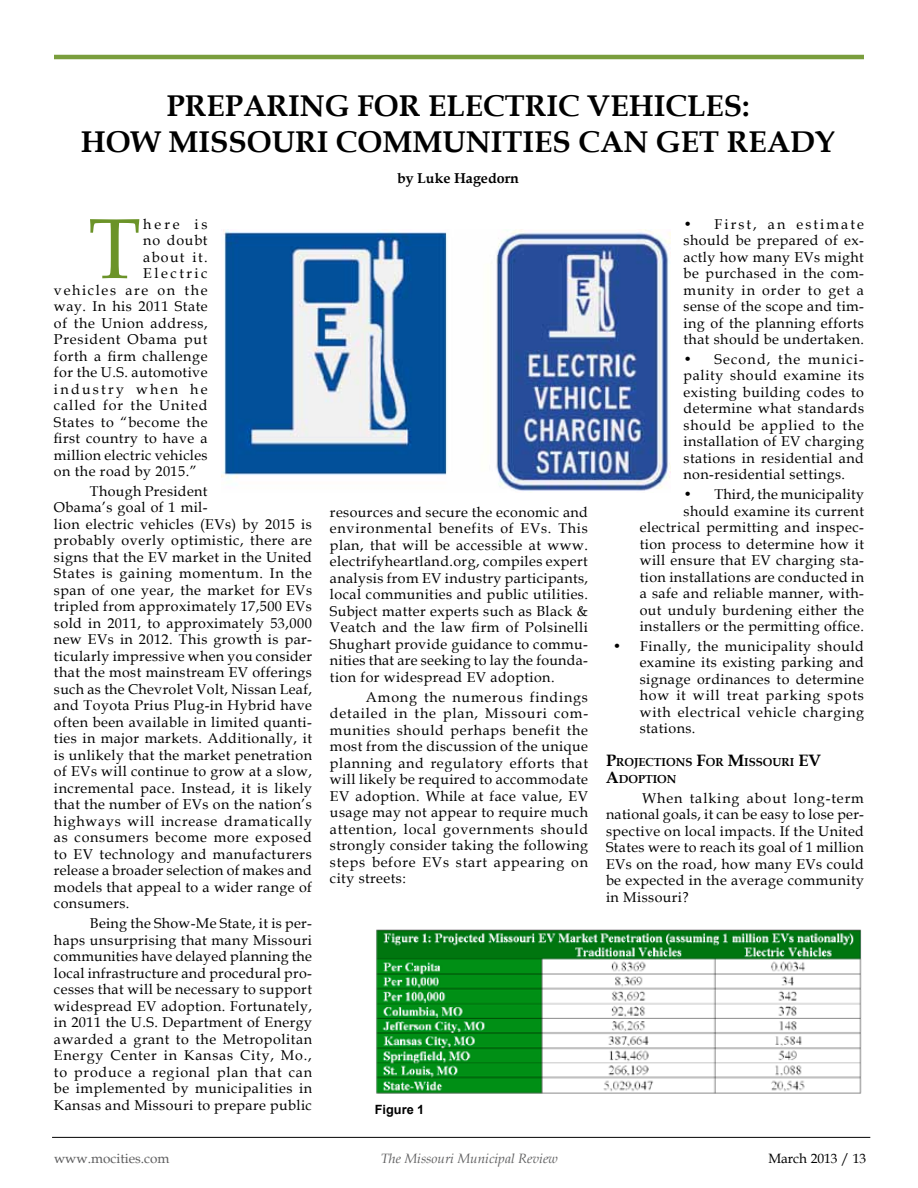
<style>
.page{position:relative;width:918px;height:1188px;background:#fff}
.page>*{position:absolute;margin:0;border:0;box-sizing:border-box;transform-origin:0 0}
.t1{font:85.2px "Book Antiqua";color:#6b9328}
.t2{font:700 30px "Book Antiqua";color:#000}
.t3{font:14.25px/16.5px "Book Antiqua";letter-spacing:.03em;color:#000;text-align:justify}
.t4{font:14.25px "Book Antiqua";letter-spacing:.065em;color:#000}
.t5{font:14.25px "Book Antiqua";letter-spacing:.06em;color:#000}
.t6{font:14.25px "Book Antiqua";letter-spacing:.115em;color:#000}
.t7{font:14.25px "Book Antiqua";letter-spacing:.16em;color:#000}
.t8{font:700 14.25px "Book Antiqua";color:#000}
.t9{font:14.25px "Book Antiqua";letter-spacing:.175em;color:#000}
.t10{font:italic 13.5px "Book Antiqua";color:#5e5e5f}
.t11{font:13.5px "Book Antiqua";color:#5e5e5f}
.t12{font:13.5px "Book Antiqua";color:#000}
.t13{font:700 12.75px "Arial";color:#000}
.t14{font:700 11.55px/16.5px "Book Antiqua";color:#000}
.s1{font-size:16.5px}
</style>
<div class="page">
<hr style="left:52px;top:1137px;width:818px;height:1px;background:#000">
<hr style="left:54px;top:55px;width:810px;height:4px;background:#7a9e3d">
<img style="left:221px;top:230px;width:449px;height:261px">
<img style="left:376px;top:929px;width:486px;height:165px">
<h2 class="t2" style="left:166px;top:86px;width:40px">PREPARING</h2>
<h2 class="t2" style="left:357px;top:86px;width:22px">FOR</h2>
<h2 class="t2" style="left:428px;top:86px;width:39px">ELECTRIC</h2>
<h2 class="t2" style="left:587px;top:86px;width:43px">VEHICLES</h2>
<h2 class="t2" style="left:742px;top:86px;width:9px">:</h2>
<h2 class="t2" style="left:81px;top:122px;width:404px">HOW MISSOURI COMMUNITIES</h2>
<h2 class="t2" style="left:578px;top:122px;width:99px">CAN GET</h2>
<h2 class="t2" style="left:727px;top:122px;width:22px">REA</h2>
<h2 class="t2" style="left:790px;top:122px;width:46px">DY</h2>
<p class="t8" style="left:397px;top:168px;width:123px">BY LUKE HAGEDORN</p>
<h1 class="t1" style="left:89px;top:190px;width:54px">T</h1>
<p class="t3" style="left:143px;top:215px;width:66px">here is</p>
<p class="t3" style="left:143px;top:232px;width:66px">no doubt</p>
<p class="t3" style="left:143px;top:248px;width:66px">about it.</p>
<p class="t9" style="left:143px;top:263px;width:66px">Electric</p>
<p class="t6" style="left:54px;top:280px;width:155px">vehicles are on the</p>
<p class="t3" style="left:54px;top:298px;width:155px">way. In his 2011 State</p>
<p class="t3" style="left:54px;top:314px;width:155px">of the Union address,</p>
<p class="t5" style="left:54px;top:329px;width:155px">President Obama put</p>
<p class="t3" style="left:54px;top:347px;width:155px">forth a firm challenge</p>
<p class="t3" style="left:54px;top:364px;width:155px">for the U.S. automotive</p>
<p class="t7" style="left:54px;top:379px;width:155px">industry when he</p>
<p class="t4" style="left:54px;top:395px;width:155px">called for the United</p>
<p class="t3" style="left:54px;top:413px;width:155px">States to “become the</p>
<p class="t3" style="left:54px;top:430px;width:155px">first country to have a</p>
<p class="t3" style="left:54px;top:446px;width:155px">million electric vehicles</p>
<p class="t3" style="left:54px;top:463px;width:144px">on the road by 2015.”</p>
<p class="t3" style="left:54px;top:482px;width:260px;text-align:left;text-indent:36px">Though President<br>Obama’s goal of 1 mil-<br>lion electric vehicles (EVs) by 2015 is probably overly optimistic, there are signs that the EV market in the United States is gaining momentum. In the span of one year, the market for EVs tripled from approximately 17,500 EVs sold in 2011, to approximately 53,000 new EVs in 2012. This growth is par&shy;ticularly impressive when you consider that the most mainstream EV offerings such as the Chevrolet Volt, Nissan Leaf, and Toyota Prius Plug-in Hybrid have often been available in limited quanti&shy;ties in major markets. Additionally, it is unlikely that the market penetration of EVs will continue to grow at a slow, incremental pace. Instead, it is likely that the number of EVs on the nation’s highways will increase dramatically as consumers become more exposed to EV technology and manufacturers release a broader selection of makes and models that appeal to a wider range of consumers.</p>
<p class="t3" style="left:54px;top:915px;width:260px;text-indent:36px">Being the Show-Me State, it is per&shy;haps unsurprising that many Missouri communities have delayed planning the local infrastructure and procedural pro&shy;cesses that will be necessary to support widespread EV adoption. Fortunately, in 2011 the U.S. Department of Energy awarded a grant to the Metropolitan Energy Center in Kansas City, Mo., to produce a regional plan that can be implemented by municipalities in Kansas and Missouri to prepare public</p>
<p class="t3" style="left:330px;top:503px;width:260px">resources and secure the economic and environmental benefits of EVs. This plan, that will be accessible at www. electrifyheartland.org, compiles expert analysis from EV industry participants, local communities and public utilities.<br>Subject matter experts such as Black &amp; Veatch and the law firm of Polsinelli Shughart provide guidance to commu&shy;nities that are seeking to lay the founda&shy;tion for widespread EV adoption.</p>
<p class="t3" style="left:330px;top:688px;width:260px;text-indent:36px">Among the numerous findings detailed in the plan, Missouri com&shy;munities should perhaps benefit the most from the discussion of the unique planning and regulatory efforts that will likely be required to accommodate EV adoption. While at face value, EV usage may not appear to require much attention, local governments should strongly consider taking the following steps before EVs start appearing on city streets:</p>
<p class="t13" style="left:375px;top:1101px;width:51px">Figure 1</p>
<p class="t3" style="left:684px;top:215px;width:182px">• First, an estimate should be prepared of ex&shy;actly how many EVs might be purchased in the com&shy;munity in order to get a sense of the scope and tim&shy;ing of the planning efforts that should be undertaken.</p>
<p class="t3" style="left:684px;top:350px;width:182px">• Second, the munici&shy;pality should examine its existing building codes to determine what standards should be applied to the installation of EV charging stations in residential and non-residential settings.</p>
<p class="t3" style="left:640px;top:486px;width:226px;text-align:right">• Third, the municipality should examine its current electrical permitting and inspec&shy;tion process to determine how it will ensure that EV charging sta&shy;tion installations are conducted in a safe and reliable manner, with&shy;out unduly burdening either the installers or the permitting office.</p>
<p class="t3" style="left:640px;top:637px;width:226px;text-indent:-27px">• Finally, the municipality should examine its existing parking and signage ordinances to determine how it will treat parking spots with electrical vehicle charging stations.</p>
<p class="t14" style="left:606px;top:754px;width:205px"><span class="s1">P</span>ROJECTIONS <span class="s1">F</span>OR <span class="s1">M</span>ISSOURI <span class="s1">EV<br>A</span>DOPTION</p>
<p class="t3" style="left:606px;top:789px;width:260px;text-indent:36px">When talking about long-term national goals, it can be easy to lose per&shy;spective on local impacts. If the United States were to reach its goal of 1 million EVs on the road, how many EVs could be expected in the average community in Missouri?</p>
<p class="t11" style="left:54px;top:1149px;width:117px">www.mocities.com</p>
<p class="t10" style="left:381px;top:1149px;width:179px">The Missouri Municipal Review</p>
<p class="t12" style="left:768px;top:1149px;width:99px">March 2013 / 13</p>
</div>
